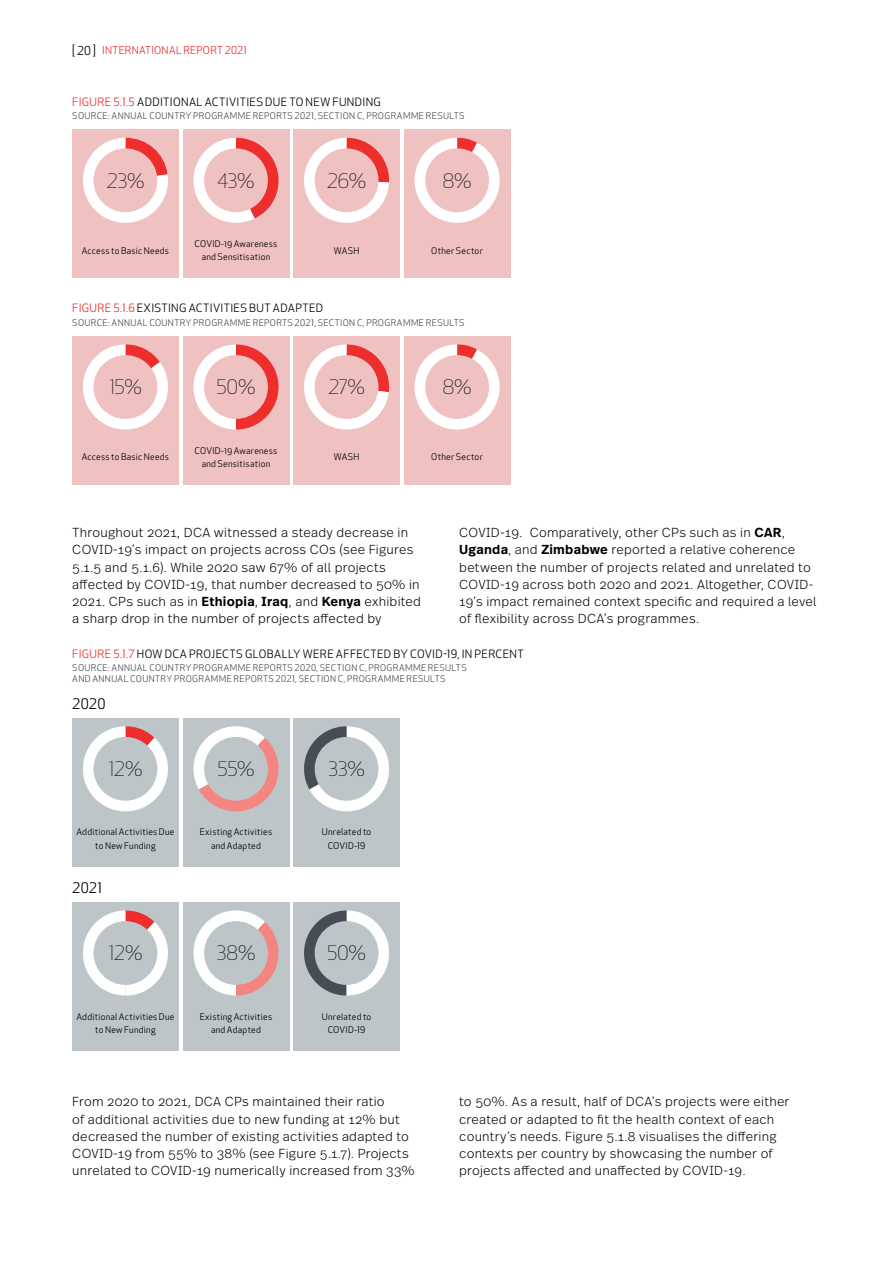
<style>
.page{position:relative;width:893px;height:1263px;background:#fff}
.page>*{position:absolute;margin:0;border:0;box-sizing:border-box;transform-origin:0 0}
.t1{font:300 19.5px "Apex New";letter-spacing:-.01em;color:#000}
.t2{font:14.25px "Apex New";letter-spacing:.02em;color:#000}
.t3{font:300 13.05px/17.2px "Real Text OT";letter-spacing:.015em;color:#000}
.t4{font:11.25px "Apex New";letter-spacing:.025em;color:#000}
.t5{font:10.5px "Apex New";letter-spacing:.025em;color:#ee2d2d}
.t6{font:9px/13.5px "Apex New";letter-spacing:.03em;color:#000;text-align:center}
.t7{font:9px/10.5px "Apex New";letter-spacing:.04em;color:#474c55}
.s1{font-size:12px;color:#000}
.s2{color:#ee2d2d}
.s3{font-weight:600}
</style>
<div class="page">
<div style="left:72px;top:129px;width:107px;height:149px;background:#efc1c1"></div>
<div style="left:183px;top:129px;width:106px;height:149px;background:#efc1c1"></div>
<div style="left:293px;top:129px;width:107px;height:149px;background:#efc1c1"></div>
<div style="left:404px;top:129px;width:106px;height:149px;background:#efc1c1"></div>
<svg style="left:83px;top:138px;width:85px;height:85px"></svg>
<svg style="left:193px;top:138px;width:86px;height:85px"></svg>
<svg style="left:304px;top:138px;width:85px;height:85px"></svg>
<svg style="left:415px;top:138px;width:85px;height:85px"></svg>
<div style="left:72px;top:336px;width:107px;height:149px;background:#efc1c1"></div>
<div style="left:183px;top:336px;width:106px;height:149px;background:#efc1c1"></div>
<div style="left:293px;top:336px;width:107px;height:149px;background:#efc1c1"></div>
<div style="left:404px;top:336px;width:106px;height:149px;background:#efc1c1"></div>
<svg style="left:83px;top:344px;width:85px;height:85px"></svg>
<svg style="left:193px;top:344px;width:86px;height:85px"></svg>
<svg style="left:304px;top:344px;width:85px;height:85px"></svg>
<svg style="left:415px;top:344px;width:85px;height:85px"></svg>
<div style="left:72px;top:718px;width:107px;height:149px;background:#bec5c9"></div>
<div style="left:72px;top:902px;width:107px;height:149px;background:#bec5c9"></div>
<div style="left:183px;top:718px;width:106px;height:149px;background:#bec5c9"></div>
<div style="left:183px;top:902px;width:106px;height:149px;background:#bec5c9"></div>
<div style="left:293px;top:718px;width:107px;height:149px;background:#bec5c9"></div>
<div style="left:293px;top:902px;width:107px;height:149px;background:#bec5c9"></div>
<svg style="left:83px;top:726px;width:85px;height:85px"></svg>
<svg style="left:83px;top:910px;width:85px;height:85px"></svg>
<svg style="left:193px;top:726px;width:86px;height:85px"></svg>
<svg style="left:193px;top:910px;width:86px;height:85px"></svg>
<svg style="left:304px;top:726px;width:85px;height:85px"></svg>
<svg style="left:304px;top:910px;width:85px;height:85px"></svg>
<p class="t5" style="left:72px;top:44px;width:176px"><span class="s1">[ 20 ]</span> INTERNATIONAL REPORT 2021</p>
<p class="t4" style="left:72px;top:95px;width:310px"><span class="s2">FIGURE 5.1.5</span> ADDITIONAL ACTIVITIES DUE TO NEW FUNDING</p>
<p class="t7" style="left:72px;top:111px;width:394px">SOURCE: ANNUAL COUNTRY PROGRAMME REPORTS 2021, SECTION C, PROGRAMME RESULTS</p>
<h1 class="t1" style="left:106px;top:168px;width:40px">23%</h1>
<h1 class="t1" style="left:217px;top:168px;width:39px">43%</h1>
<h1 class="t1" style="left:327px;top:168px;width:41px">26%</h1>
<h1 class="t1" style="left:443px;top:168px;width:30px">8%</h1>
<p class="t6" style="left:82px;top:244px;width:89px">Access to Basic Needs</p>
<p class="t6" style="left:195px;top:237px;width:84px">COVID-19 Awareness and Sensitisation</p>
<p class="t6" style="left:334px;top:244px;width:27px">WASH</p>
<p class="t6" style="left:431px;top:244px;width:53px">Other Sector</p>
<p class="t4" style="left:72px;top:301px;width:252px"><span class="s2">FIGURE 5.1.6</span> EXISTING ACTIVITIES BUT ADAPTED</p>
<p class="t7" style="left:72px;top:317px;width:394px">SOURCE: ANNUAL COUNTRY PROGRAMME REPORTS 2021, SECTION C, PROGRAMME RESULTS</p>
<h1 class="t1" style="left:109px;top:375px;width:34px">15%</h1>
<h1 class="t1" style="left:217px;top:375px;width:40px">50%</h1>
<h1 class="t1" style="left:328px;top:375px;width:38px">27%</h1>
<h1 class="t1" style="left:443px;top:375px;width:30px">8%</h1>
<p class="t6" style="left:82px;top:450px;width:89px">Access to Basic Needs</p>
<p class="t6" style="left:195px;top:443px;width:84px">COVID-19 Awareness and Sensitisation</p>
<p class="t6" style="left:334px;top:450px;width:27px">WASH</p>
<p class="t6" style="left:431px;top:450px;width:53px">Other Sector</p>
<p class="t3" style="left:72px;top:524px;width:350px">Throughout 2021, DCA witnessed a steady decrease in COVID-19’s impact on projects across COs (see Figures 5.1.5 and 5.1.6). While 2020 saw 67% of all projects affected by COVID-19, that number decreased to 50% in 2021. CPs such as in <span class="s3">Ethiopia</span>, <span class="s3">Iraq</span>, and <span class="s3">Kenya</span> exhibited a sharp drop in the number of projects affected by</p>
<p class="t3" style="left:459px;top:524px;width:359px">COVID-19. Comparatively, other CPs such as in <span class="s3">CAR</span>, <span class="s3">Uganda</span>, and <span class="s3">Zimbabwe</span> reported a relative coherence between the number of projects related and unrelated to COVID-19 across both 2020 and 2021. Altogether, COVID-19’s impact remained context specific and required a level of flexibility across DCA’s programmes.</p>
<p class="t4" style="left:72px;top:646px;width:453px"><span class="s2">FIGURE 5.1.7</span> HOW DCA PROJECTS GLOBALLY WERE AFFECTED BY COVID-19, IN PERCENT</p>
<p class="t7" style="left:72px;top:662px;width:396px">SOURCE: ANNUAL COUNTRY PROGRAMME REPORTS 2020, SECTION C, PROGRAMME RESULTS<br>AND ANNUAL COUNTRY PROGRAMME REPORTS 2021, SECTION C, PROGRAMME RESULTS</p>
<p class="t2" style="left:72px;top:694px;width:35px">2020</p>
<h1 class="t1" style="left:108px;top:757px;width:36px">12%</h1>
<p class="t6" style="left:76px;top:825px;width:100px">Additional Activities Due to New Funding</p>
<p class="t2" style="left:72px;top:879px;width:31px">2021</p>
<h1 class="t1" style="left:108px;top:941px;width:36px">12%</h1>
<p class="t6" style="left:76px;top:1009px;width:100px">Additional Activities Due to New Funding</p>
<h1 class="t1" style="left:218px;top:757px;width:38px">55%</h1>
<p class="t6" style="left:200px;top:825px;width:74px">Existing Activities and Adapted</p>
<h1 class="t1" style="left:217px;top:941px;width:40px">38%</h1>
<p class="t6" style="left:200px;top:1009px;width:74px">Existing Activities and Adapted</p>
<h1 class="t1" style="left:328px;top:757px;width:38px">33%</h1>
<p class="t6" style="left:322px;top:825px;width:51px">Unrelated to<br>COVID-19</p>
<h1 class="t1" style="left:327px;top:941px;width:40px">50%</h1>
<p class="t6" style="left:322px;top:1009px;width:51px">Unrelated to<br>COVID-19</p>
<p class="t3" style="left:72px;top:1093px;width:344px">From 2020 to 2021, DCA CPs maintained their ratio<br>of additional activities due to new funding at 12% but decreased the number of existing activities adapted to COVID-19 from 55% to 38% (see Figure 5.1.7). Projects unrelated to COVID-19 numerically increased from 33%</p>
<p class="t3" style="left:459px;top:1093px;width:332px">to 50%. As a result, half of DCA’s projects were either created or adapted to fit the health context of each country’s needs. Figure 5.1.8 visualises the differing contexts per country by showcasing the number of projects affected and unaffected by COVID-19.</p>
</div>
